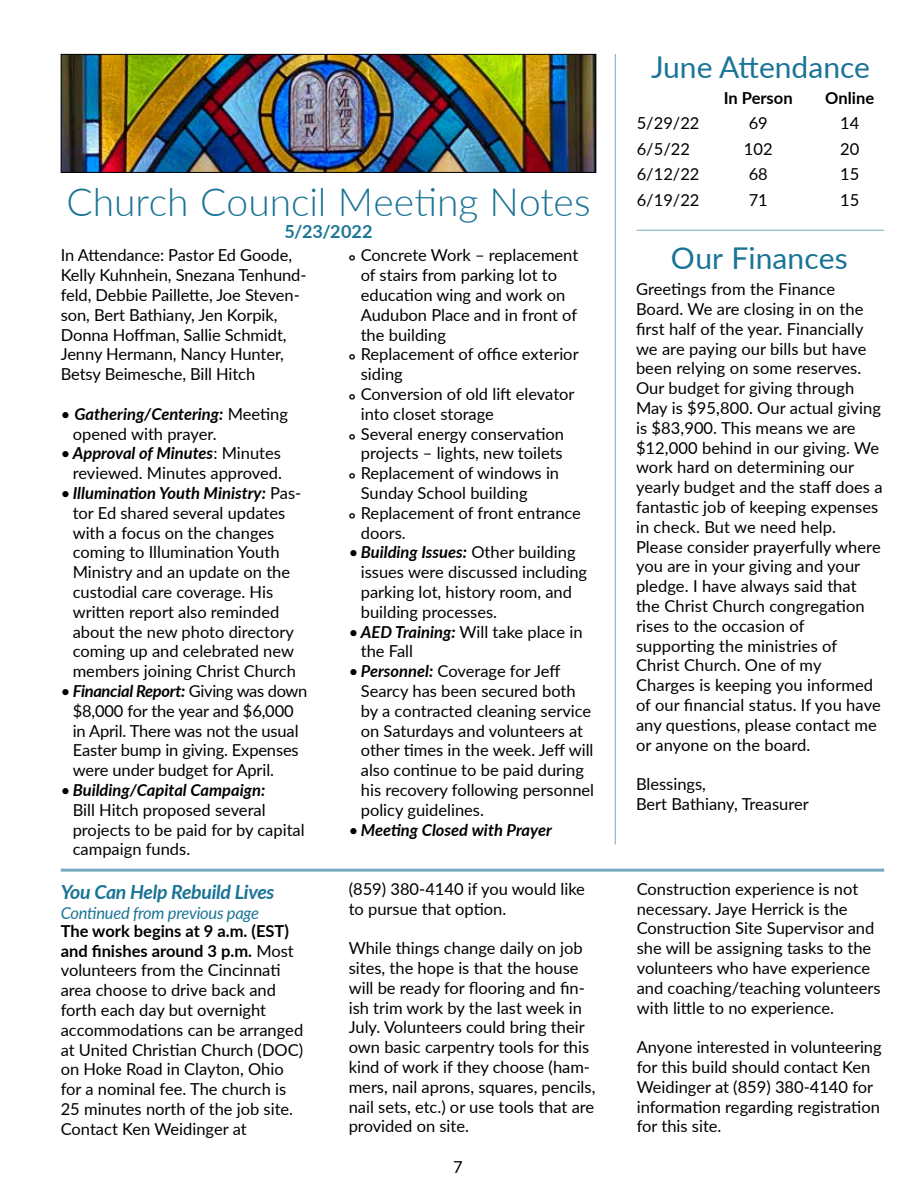
<style>
.page{position:relative;width:918px;height:1188px;background:#fff}
.page>*{position:absolute;margin:0;border:0;box-sizing:border-box;transform-origin:0 0}
.t1{font:300 39px "Lato";color:#197496}
.t2{font:30px "Lato";color:#197496}
.t3{font:italic 700 19.5px "Lato";letter-spacing:-.015em;color:#197496}
.t4{font:700 18px "Lato";letter-spacing:.005em;color:#197496}
.t5{font:16.5px/19.8px "Lato";color:#000}
.t6{font:italic 16.5px "Lato";letter-spacing:-.015em;color:#197496}
.t7{font:italic 700 16.5px "Lato";color:#000}
.t8{font:700 16.5px "Lato";color:#000}
.s1{font-weight:700;font-style:italic}
.s2{font-weight:700}
.s3{font-weight:400;font-style:normal}
</style>
<div class="page">
<img style="left:63px;top:56px;width:531px;height:115px">
<div style="left:61px;top:54px;width:535px;height:119px;border:1px solid #000"></div>
<hr style="left:615px;top:54px;width:1px;height:791px;background:#75acc0">
<hr style="left:61px;top:869px;width:823px;height:3px;background:#75acc0">
<hr style="left:637px;top:230px;width:247px;height:1px;background:#75acc0">
<h1 class="t1" style="left:66px;top:174px;width:526px">Church Council Meeting Notes</h1>
<p class="t4" style="left:285px;top:218px;width:90px">5/23/2022</p>
<p class="t5" style="left:61px;top:245px;width:247px">In Attendance: Pastor Ed Goode,<br>Kelly Kuhnhein, Snezana Tenhund&shy;feld, Debbie Paillette, Joe Steven&shy;son, Bert Bathiany, Jen Korpik,<br>Donna Hoffman, Sallie Schmidt,<br>Jenny Hermann, Nancy Hunter,<br>Betsy Beimesche, Bill Hitch</p>
<p class="t5" style="left:73px;top:403px;width:217px;text-indent:-12px">• <span class="s1">Gathering/Centering:</span> Meeting opened with prayer.</p>
<p class="t5" style="left:61px;top:443px;width:223px;text-align:right">•<span class="s1">Approval of Minutes</span>: Minutes reviewed. Minutes approved.</p>
<p class="t5" style="left:73px;top:482px;width:230px;text-indent:-12px">• <span class="s1">Illumination Youth Ministry:</span> Pas&shy;tor Ed shared several updates with a focus on the changes coming to Illumination Youth<br>Ministry and an update on the custodial care coverage. His written report also reminded about the new photo directory coming up and celebrated new members joining Christ Church</p>
<p class="t5" style="left:73px;top:680px;width:236px;text-indent:-12px">• <span class="s1">Financial Report:</span> Giving was down $8,000 for the year and $6,000 in April. There was not the usual<br>Easter bump in giving. Expenses were under budget for April.</p>
<p class="t5" style="left:73px;top:779px;width:233px;text-indent:-12px">•<span class="s1">Building/Capital Campaign:<br></span>Bill Hitch proposed several projects to be paid for by capital campaign funds.</p>
<p class="t3" style="left:61px;top:877px;width:215px">You Can Help Rebuild Lives</p>
<p class="t6" style="left:61px;top:901px;width:200px">Continued from previous page</p>
<p class="t5" style="left:61px;top:920px;width:244px"><span class="s2">The work begins at 9 a.m. (EST) and finishes around 3 p.m.</span> Most volunteers from the Cincinnati area choose to drive back and forth each day but overnight accommodations can be arranged at United Christian Church (DOC) on Hoke Road in Clayton, Ohio for a nominal fee. The church is<br>25 minutes north of the job site.<br>Contact Ken Weidinger at</p>
<p class="t5" style="left:349px;top:245px;width:231px"><span class="s2">°</span> Concrete Work – replacement</p>
<p class="t5" style="left:361px;top:265px;width:198px">of stairs from parking lot to</p>
<p class="t5" style="left:361px;top:284px;width:206px">education wing and work on</p>
<p class="t5" style="left:361px;top:304px;width:218px">Audubon Place and in front of</p>
<p class="t5" style="left:361px;top:324px;width:87px">the building</p>
<p class="t5" style="left:349px;top:344px;width:231px"><span class="s2">°</span> Replacement of office exterior</p>
<p class="t5" style="left:361px;top:364px;width:44px">siding</p>
<p class="t5" style="left:349px;top:383px;width:227px"><span class="s2">°</span> Conversion of old lift elevator</p>
<p class="t5" style="left:361px;top:403px;width:135px">into closet storage</p>
<p class="t5" style="left:349px;top:423px;width:217px"><span class="s2">°</span> Several energy conservation</p>
<p class="t5" style="left:361px;top:443px;width:203px">projects – lights, new toilets</p>
<p class="t5" style="left:349px;top:463px;width:212px"><span class="s2">°</span> Replacement of windows in</p>
<p class="t5" style="left:361px;top:482px;width:168px">Sunday School building</p>
<p class="t5" style="left:349px;top:502px;width:234px"><span class="s2">°</span> Replacement of front entrance</p>
<p class="t5" style="left:361px;top:522px;width:46px">doors.</p>
<p class="t5" style="left:361px;top:542px;width:228px;text-indent:-12px">•<span class="s1">Building Issues:</span> Other building issues were discussed including parking lot, history room, and building processes.</p>
<p class="t5" style="left:361px;top:621px;width:223px;text-indent:-12px">•<span class="s1">AED Training:</span> Will take place in the Fall</p>
<p class="t5" style="left:361px;top:661px;width:235px;text-indent:-12px">• <span class="s1">Personnel:</span> Coverage for Jeff<br>Searcy has been secured both by a contracted cleaning service on Saturdays and volunteers at other times in the week. Jeff will also continue to be paid during his recovery following personnel policy guidelines.</p>
<p class="t7" style="left:349px;top:817px;width:205px"><span class="s3">•</span> Meeting Closed with Prayer</p>
<p class="t5" style="left:349px;top:878px;width:238px">(859) 380-4140 if you would like to pursue that option.</p>
<p class="t5" style="left:349px;top:938px;width:248px">While things change daily on job sites, the hope is that the house will be ready for flooring and fin&shy;ish trim work by the last week in<br>July. Volunteers could bring their own basic carpentry tools for this kind of work if they choose (ham&shy;mers, nail aprons, squares, pencils, nail sets, etc.) or use tools that are provided on site.</p>
<p class="t5" style="left:453px;top:1156px;width:11px">7</p>
<h2 class="t2" style="left:651px;top:46px;width:220px">June Attendance</h2>
<p class="t8" style="left:724px;top:86px;width:70px">In Person</p>
<p class="t8" style="left:825px;top:86px;width:50px">Online</p>
<p class="t5" style="left:637px;top:113px;width:64px">5/29/22</p>
<p class="t5" style="left:749px;top:113px;width:21px">69</p>
<p class="t5" style="left:840px;top:113px;width:21px">14</p>
<p class="t5" style="left:637px;top:138px;width:55px">6/5/22</p>
<p class="t5" style="left:744px;top:138px;width:30px">102</p>
<p class="t5" style="left:840px;top:138px;width:21px">20</p>
<p class="t5" style="left:637px;top:164px;width:64px">6/12/22</p>
<p class="t5" style="left:749px;top:164px;width:21px">68</p>
<p class="t5" style="left:840px;top:164px;width:21px">15</p>
<p class="t5" style="left:637px;top:189px;width:64px">6/19/22</p>
<p class="t5" style="left:749px;top:189px;width:21px">71</p>
<p class="t5" style="left:840px;top:189px;width:21px">15</p>
<h2 class="t2" style="left:671px;top:237px;width:178px">Our Finances</h2>
<p class="t5" style="left:636px;top:279px;width:248px">Greetings from the Finance<br>Board. We are closing in on the first half of the year. Financially we are paying our bills but have been relying on some reserves.<br>Our budget for giving through<br>May is $95,800. Our actual giving is $83,900. This means we are $12,000 behind in our giving. We work hard on determining our yearly budget and the staff does a fantastic job of keeping expenses in check. But we need help.<br>Please consider prayerfully where you are in your giving and your pledge. I have always said that the Christ Church congregation rises to the occasion of supporting the ministries of<br>Christ Church. One of my<br>Charges is keeping you informed of our financial status. If you have any questions, please contact me or anyone on the board.</p>
<p class="t5" style="left:636px;top:774px;width:174px">Blessings,<br>Bert Bathiany, Treasurer</p>
<p class="t5" style="left:637px;top:878px;width:245px">Construction experience is not necessary. Jaye Herrick is the<br>Construction Site Supervisor and she will be assigning tasks to the volunteers who have experience and coaching/teaching volunteers with little to no experience.</p>
<p class="t5" style="left:637px;top:1037px;width:246px">Anyone interested in volunteering for this build should contact Ken<br>Weidinger at (859) 380-4140 for information regarding registration for this site.</p>
</div>
